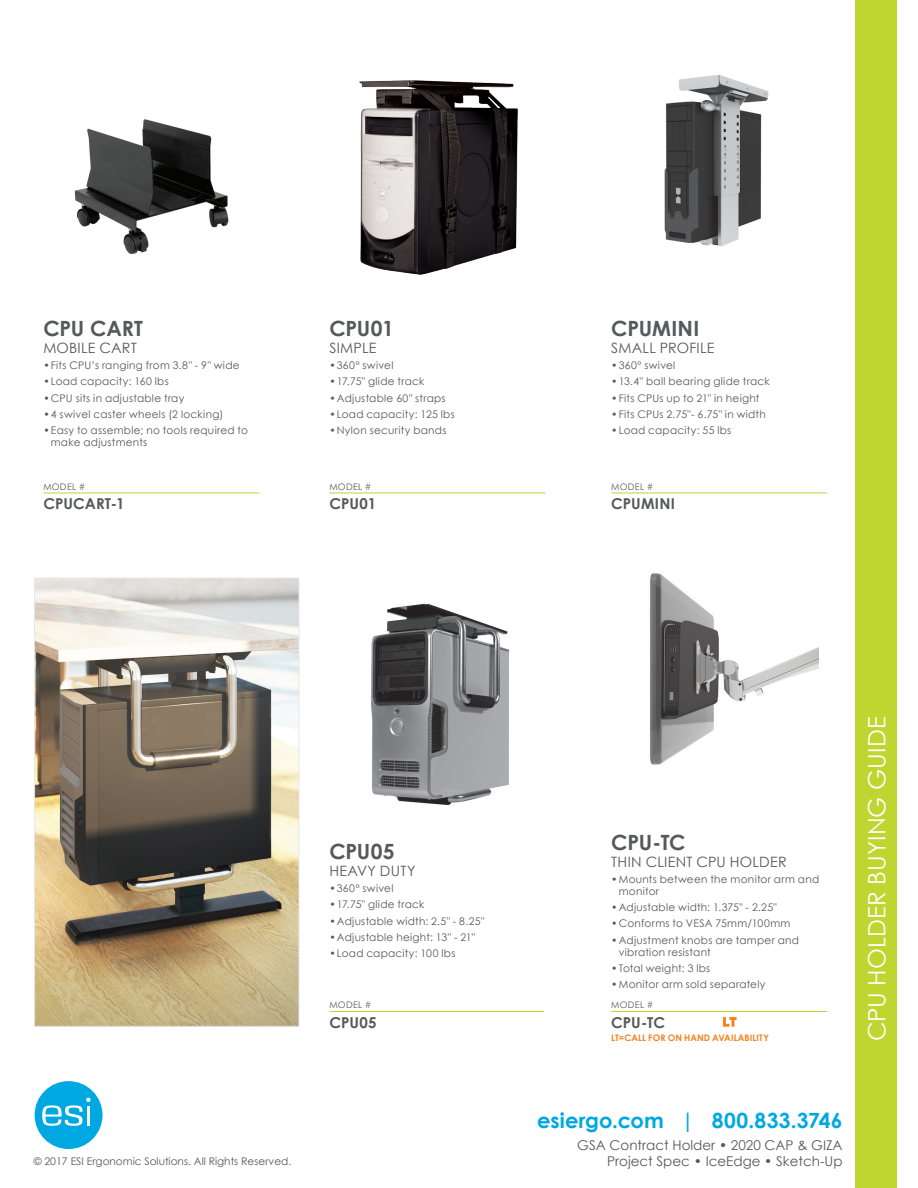
<style>
.page{position:relative;width:918px;height:1188px;background:#fff}
.page>*{position:absolute;margin:0;border:0;box-sizing:border-box;transform-origin:0 0}
.t1{font:24px "Century Gothic";color:#fff}
.Accessories_title{font:700 21px "Century Gothic";letter-spacing:-.01em;color:#57585a}
.bold_footer{font:700 21px "Century Gothic";letter-spacing:.005em;color:#00a8e2}
.MONITOR_PRICE_NO_UND{font:700 15px "Century Gothic";color:#57585a}
.Product_Subline{font:14.25px "Century Gothic";letter-spacing:.015em;color:#57585a}
.footer_body{font:13.5px/16.2px "Century Gothic";color:#57585a;text-align:right}
.copyright{font:10.5px/12px "Century Gothic";letter-spacing:.025em;color:#57585a}
.copyright-2{font:10.5px "Century Gothic";color:#57585a}
.Accessories_Part___L{font:9px "Century Gothic";letter-spacing:.035em;color:#57585a}
.Lighting_Product_Und{font:700 9px "Century Gothic";letter-spacing:.005em;color:#f58220}
</style>
<div class="page">
<hr style="left:611px;top:493px;width:216px;height:1px;background:#bed630">
<img style="left:664px;top:74px;width:105px;height:173px">
<img style="left:371px;top:603px;width:139px;height:202px">
<hr style="left:329px;top:1011px;width:215px;height:1px;background:#bed630">
<img style="left:359px;top:80px;width:159px;height:195px">
<hr style="left:329px;top:493px;width:216px;height:1px;background:#bed630">
<hr style="left:43px;top:493px;width:216px;height:1px;background:#bed630">
<img style="left:74px;top:119px;width:155px;height:136px">
<img style="left:36px;top:580px;width:261px;height:445px">
<div style="left:34px;top:578px;width:265px;height:449px;border:1px solid #e6e7e9"></div>
<svg style="left:723px;top:1017px;width:14px;height:10px"></svg>
<hr style="left:611px;top:1011px;width:216px;height:1px;background:#bed630">
<div style="left:855px;top:0;width:42px;height:1188px;background:#bed630"></div>
<img style="left:650px;top:573px;width:169px;height:192px">
<div style="left:35px;top:1081px;width:68px;height:68px;background:#00a8e1;border-radius:50%"></div>
<svg style="left:42px;top:1098px;width:48px;height:28px"></svg>
<hr style="left:87px;top:1106px;width:3px;height:19px;background:#fff">
<p class="Accessories_title" style="left:43px;top:312px;width:101px">CPU CART</p>
<p class="Product_Subline" style="left:43px;top:338px;width:95px">MOBILE CART</p>
<p class="copyright" style="left:43px;top:359px;width:198px">•Fits CPU’s ranging from 3.8" - 9" wide</p>
<p class="copyright" style="left:43px;top:375px;width:127px">•Load capacity: 160 lbs</p>
<p class="copyright" style="left:43px;top:392px;width:142px">•CPU sits in adjustable tray</p>
<p class="copyright" style="left:43px;top:408px;width:181px">•4 swivel caster wheels (2 locking)</p>
<p class="copyright" style="left:51px;top:424px;width:199px;text-indent:-8px">•Easy to assemble; no tools required to make adjustments</p>
<p class="Accessories_Part___L" style="left:43px;top:480px;width:43px">MODEL #</p>
<p class="MONITOR_PRICE_NO_UND" style="left:43px;top:493px;width:83px">CPUCART-1</p>
<p class="Accessories_title" style="left:329px;top:312px;width:66px">CPU01</p>
<p class="Product_Subline" style="left:329px;top:338px;width:48px">SIMPLE</p>
<p class="copyright" style="left:329px;top:359px;width:66px">•360º swivel</p>
<p class="copyright" style="left:329px;top:375px;width:96px">•17.75" glide track</p>
<p class="copyright" style="left:329px;top:392px;width:118px">•Adjustable 60" straps</p>
<p class="copyright" style="left:329px;top:408px;width:127px">•Load capacity: 125 lbs</p>
<p class="copyright" style="left:329px;top:424px;width:119px">•Nylon security bands</p>
<p class="Accessories_Part___L" style="left:329px;top:480px;width:43px">MODEL #</p>
<p class="MONITOR_PRICE_NO_UND" style="left:329px;top:493px;width:48px">CPU01</p>
<p class="Accessories_title" style="left:611px;top:312px;width:90px">CPUMINI</p>
<p class="Product_Subline" style="left:611px;top:338px;width:105px">SMALL PROFILE</p>
<p class="copyright" style="left:611px;top:359px;width:66px">•360º swivel</p>
<p class="copyright" style="left:611px;top:375px;width:160px">•13.4" ball bearing glide track</p>
<p class="copyright" style="left:611px;top:392px;width:150px">•Fits CPUs up to 21" in height</p>
<p class="copyright" style="left:611px;top:408px;width:156px">•Fits CPUs 2.75"- 6.75" in width</p>
<p class="copyright" style="left:611px;top:424px;width:122px">•Load capacity: 55 lbs</p>
<p class="Accessories_Part___L" style="left:611px;top:480px;width:43px">MODEL #</p>
<p class="MONITOR_PRICE_NO_UND" style="left:611px;top:493px;width:65px">CPUMINI</p>
<p class="Accessories_title" style="left:329px;top:835px;width:67px">CPU05</p>
<p class="Product_Subline" style="left:329px;top:861px;width:88px">HEAVY DUTY</p>
<p class="copyright" style="left:329px;top:882px;width:66px">•360º swivel</p>
<p class="copyright" style="left:329px;top:898px;width:96px">•17.75" glide track</p>
<p class="copyright" style="left:329px;top:915px;width:156px">•Adjustable width: 2.5" - 8.25"</p>
<p class="copyright" style="left:329px;top:931px;width:147px">•Adjustable height: 13" - 21"</p>
<p class="copyright" style="left:329px;top:947px;width:128px">•Load capacity: 100 lbs</p>
<p class="Accessories_Part___L" style="left:329px;top:999px;width:43px">MODEL #</p>
<p class="MONITOR_PRICE_NO_UND" style="left:329px;top:1011px;width:49px">CPU05</p>
<p class="copyright-2" style="left:34px;top:1154px;width:259px">© 2017 ESI Ergonomic Solutions. All Rights Reserved.</p>
<p class="Accessories_title" style="left:611px;top:826px;width:76px">CPU-TC</p>
<p class="Product_Subline" style="left:611px;top:852px;width:177px">THIN CLIENT CPU HOLDER</p>
<p class="copyright" style="left:619px;top:873px;width:202px;text-indent:-8px">•Mounts between the monitor arm and monitor</p>
<p class="copyright" style="left:611px;top:901px;width:167px">•Adjustable width: 1.375" - 2.25"</p>
<p class="copyright" style="left:611px;top:917px;width:181px">•Conforms to VESA 75mm/100mm</p>
<p class="copyright" style="left:619px;top:934px;width:182px;text-indent:-8px">•Adjustment knobs are tamper and vibration resistant</p>
<p class="copyright" style="left:611px;top:962px;width:101px">•Total weight: 3 lbs</p>
<p class="copyright" style="left:611px;top:978px;width:156px">•Monitor arm sold separately</p>
<p class="Accessories_Part___L" style="left:611px;top:999px;width:43px">MODEL #</p>
<p class="MONITOR_PRICE_NO_UND" style="left:611px;top:1011px;width:55px">CPU-TC</p>
<p class="Lighting_Product_Und" style="left:611px;top:1031px;width:159px">LT=CALL FOR ON HAND AVAILABILITY</p>
<p class="t1" style="left:860px;top:1041px;width:326px;rotate:-90deg">CPU HOLDER BUYING GUIDE</p>
<p class="bold_footer" style="left:537px;top:1104px;width:307px">esiergo.com | 800.833.3746</p>
<p class="footer_body" style="left:577px;top:1137px;width:267px">GSA Contract Holder • 2020 CAP &amp; GIZA<br>Project Spec • IceEdge • Sketch-Up</p>
</div>
